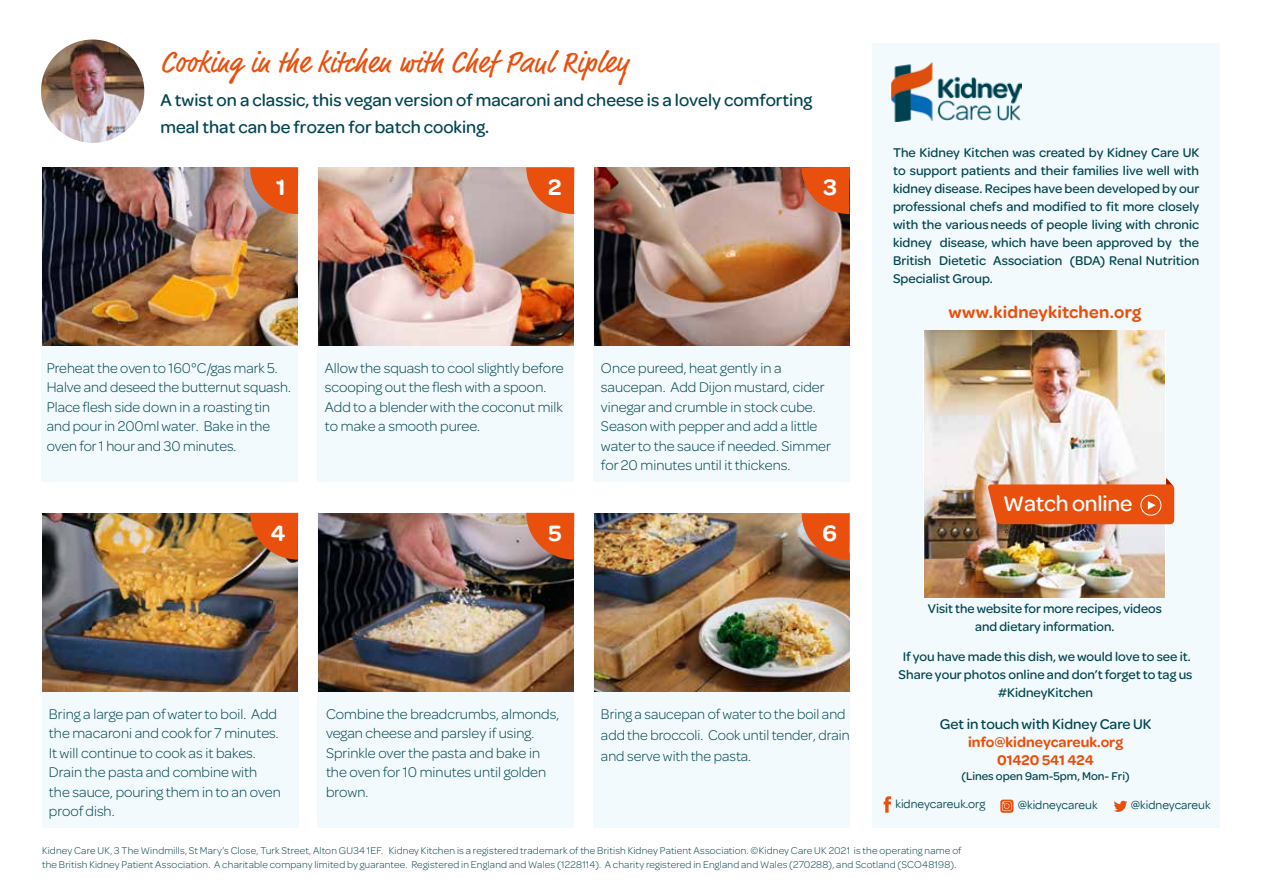
<style>
.page{position:relative;width:1263px;height:893px;background:#fff}
.page>*{position:absolute;margin:0;border:0;box-sizing:border-box;transform-origin:0 0}
.t1{font:30px "Market Pro";letter-spacing:.01em;color:#e9500e}
.t2{font:600 24px "Omnes";color:#fff}
.t3{font:500 22.95px "Omnes";letter-spacing:-.01em;color:#fff}
.t4{font:500 18px/27px "Omnes";color:#00444f}
.t5{font:600 18px "Omnes";letter-spacing:.015em;color:#e9500e}
.t6{font:300 15px/19.5px "Omnes";color:#00444f}
.t7{font:600 15px/18px "Omnes";color:#e9500e;text-align:center}
.t8{font:500 15px "Omnes";color:#00444f}
.t9{font:500 13.5px/18px "Omnes";color:#00444f;text-align:center}
.t10{font:12.45px "Omnes";color:#00444f}
.t11{font:500 12px "Omnes";color:#00444f}
.t12{font:300 10.5px/13.5px "Omnes";letter-spacing:.015em;color:#00444f}
</style>
<div class="page">
<div style="left:872px;top:43px;width:348px;height:785px;background:#f3fafd"></div>
<svg style="left:884px;top:796px;width:7px;height:17px"></svg>
<svg style="left:1114px;top:801px;width:13px;height:11px"></svg>
<svg style="left:1000px;top:800px;width:13px;height:13px"></svg>
<svg style="left:1002px;top:801px;width:9px;height:10px"></svg>
<img style="left:41px;top:40px;width:103px;height:103px;border-radius:52px">
<img style="left:892px;top:63px;width:129px;height:59px">
<img style="left:924px;top:331px;width:241px;height:266px">
<svg style="left:987px;top:478px;width:187px;height:46px;background:#e96931"></svg>
<div style="left:318px;top:167px;width:256px;height:315px;background:#f3fafd"></div>
<div style="left:317px;top:513px;width:257px;height:315px;background:#f3fafd"></div>
<img style="left:319px;top:168px;width:255px;height:178px">
<img style="left:319px;top:513px;width:255px;height:179px">
<div style="left:593px;top:167px;width:257px;height:315px;background:#f3fafd"></div>
<div style="left:593px;top:513px;width:257px;height:315px;background:#f3fafd"></div>
<img style="left:595px;top:167px;width:255px;height:179px">
<img style="left:595px;top:513px;width:255px;height:179px">
<div style="left:41px;top:167px;width:257px;height:315px;background:#f3fafd"></div>
<div style="left:43px;top:513px;width:256px;height:315px;background:#f3fafd"></div>
<img style="left:43px;top:167px;width:255px;height:179px">
<img style="left:43px;top:513px;width:255px;height:179px">
<svg style="left:802px;top:167px;width:48px;height:47px;background:#db5a25"></svg>
<svg style="left:802px;top:513px;width:48px;height:47px;background:#d25a25"></svg>
<svg style="left:526px;top:167px;width:48px;height:47px;background:#df6531"></svg>
<svg style="left:526px;top:513px;width:48px;height:47px;background:#d75d2c"></svg>
<svg style="left:250px;top:167px;width:48px;height:47px;background:#d85e2c"></svg>
<svg style="left:250px;top:513px;width:48px;height:47px;background:#d2561b"></svg>
<h1 class="t1" style="left:161px;top:42px;width:469px">Cooking in the kitchen with Chef Paul Ripley</h1>
<p class="t4" style="left:161px;top:86px;width:653px">A twist on a classic, this vegan version of macaroni and cheese is a lovely comforting meal that can be frozen for batch cooking.</p>
<h2 class="t2" style="left:276px;top:174px;width:11px">1</h2>
<h2 class="t2" style="left:548px;top:174px;width:15px">2</h2>
<h2 class="t2" style="left:823px;top:174px;width:15px">3</h2>
<p class="t6" style="left:47px;top:357px;width:246px">Preheat the oven to 160°C/gas mark 5.<br>Halve and deseed the butternut squash.<br>Place flesh side down in a roasting tin and pour in 200ml water. Bake in the oven for 1 hour and 30 minutes.</p>
<h2 class="t2" style="left:271px;top:519px;width:16px">4</h2>
<p class="t6" style="left:325px;top:357px;width:240px">Allow the squash to cool slightly before scooping out the flesh with a spoon.<br>Add to a blender with the coconut milk to make a smooth puree.</p>
<h2 class="t2" style="left:548px;top:519px;width:15px">5</h2>
<p class="t6" style="left:601px;top:357px;width:231px">Once pureed, heat gently in a saucepan. Add Dijon mustard, cider vinegar and crumble in stock cube.<br>Season with pepper and add a little water to the sauce if needed. Simmer for 20 minutes until it thickens.</p>
<h2 class="t2" style="left:822px;top:520px;width:16px">6</h2>
<p class="t6" style="left:49px;top:703px;width:233px">Bring a large pan of water to boil. Add the macaroni and cook for 7 minutes.<br>It will continue to cook as it bakes.<br>Drain the pasta and combine with the sauce, pouring them in to an oven proof dish.</p>
<p class="t6" style="left:326px;top:703px;width:235px">Combine the breadcrumbs, almonds, vegan cheese and parsley if using.<br>Sprinkle over the pasta and bake in the oven for 10 minutes until golden brown.</p>
<p class="t6" style="left:601px;top:702px;width:250px;line-height:21px">Bring a saucepan of water to the boil and add the broccoli. Cook until tender, drain and serve with the pasta.</p>
<p class="t9" style="left:893px;top:142px;width:308px;text-align:justify">The Kidney Kitchen was created by Kidney Care UK to support patients and their families live well with kidney disease. Recipes have been developed by our professional chefs and modified to fit more closely with the various needs of people living with chronic kidney disease, which have been approved by the British Dietetic Association (BDA) Renal Nutrition Specialist Group.</p>
<p class="t5" style="left:948px;top:302px;width:194px">www.kidneykitchen.org</p>
<h3 class="t3" style="left:1003px;top:490px;width:131px">Watch online</h3>
<p class="t9" style="left:928px;top:599px;width:235px">Visit the website for more recipes, videos and dietary information.</p>
<p class="t9" style="left:899px;top:646px;width:295px">If you have made this dish, we would love to see it.<br>Share your photos online and don’t forget to tag us #KidneyKitchen</p>
<p class="t8" style="left:940px;top:714px;width:213px">Get in touch with Kidney Care UK</p>
<p class="t7" style="left:968px;top:732px;width:157px">info@kidneycareuk.org<br>01420 541 424</p>
<p class="t11" style="left:961px;top:768px;width:170px">(Lines open 9am-5pm, Mon- Fri)</p>
<p class="t10" style="left:895px;top:797px;width:91px">kidneycareuk.org</p>
<p class="t10" style="left:1018px;top:798px;width:81px">@kidneycareuk</p>
<p class="t10" style="left:1131px;top:798px;width:81px">@kidneycareuk</p>
<p class="t12" style="left:42px;top:843px;width:921px">Kidney Care UK, 3 The Windmills, St Mary’s Close, Turk Street, Alton GU34 1EF. Kidney Kitchen is a registered trademark of the British Kidney Patient Association. ©Kidney Care UK 2021 is the operating name of the British Kidney Patient Association. A charitable company limited by guarantee. Registered in England and Wales (1228114). A charity registered in England and Wales (270288), and Scotland (SCO48198).</p>
</div>
